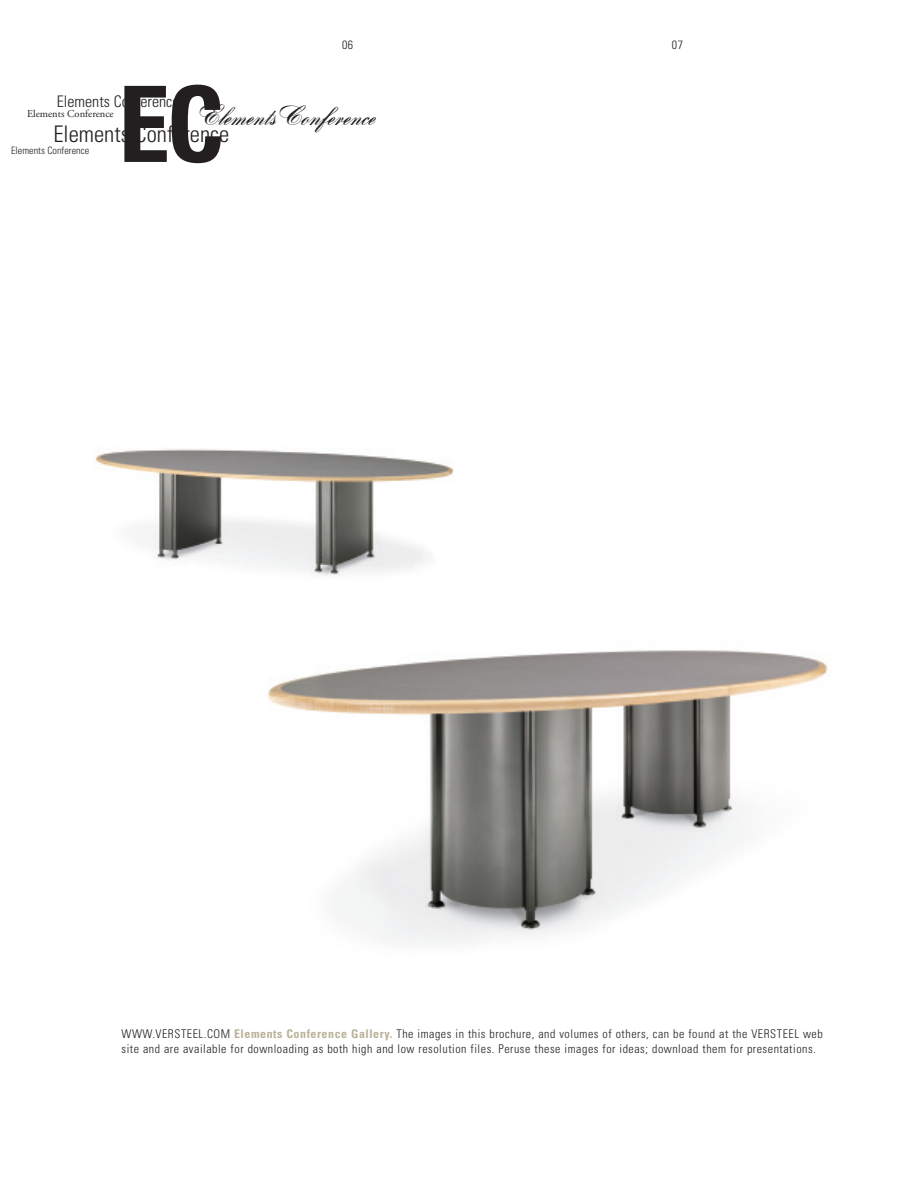
<style>
.page{position:relative;width:918px;height:1188px;background:#fff}
.page>*{position:absolute;margin:0;border:0;box-sizing:border-box;transform-origin:0 0}
.t1{font:700 condensed 105.3px "Univers";color:#231f20}
.t2{font:28.8px "OPTI Bank Script";color:#231f20}
.t3{font:300 condensed 22.95px "Univers";color:#231f20}
.t4{font:300 condensed 15.9px "Univers";color:#231f20}
.t5{font:300 condensed 12px/15px "Univers";letter-spacing:.045em;color:#231f20}
.t6{font:10.5px "Adobe Garamond";color:#231f20}
.t7{font:300 condensed 10.2px "Univers";color:#231f20}
.s1{font-weight:700;color:#b9b298}
</style>
<div class="page">
<img style="left:95px;top:449px;width:358px;height:127px">
<img style="left:268px;top:650px;width:560px;height:292px">
<p class="t5" style="left:342px;top:38px;width:13px">06</p>
<p class="t5" style="left:672px;top:38px;width:13px">07</p>
<h1 class="t1" style="left:118px;top:86px;width:108px">EC</h1>
<h3 class="t4" style="left:57px;top:96px;width:124px">Elements Conference</h3>
<p class="t6" style="left:27px;top:109px;width:88px">Elements Conference</p>
<h2 class="t2" style="left:199px;top:99px;width:181px">ElementsConference</h2>
<p class="t7" style="left:11px;top:146px;width:80px">Elements Conference</p>
<h3 class="t3" style="left:53px;top:126px;width:177px">Elements Conference</h3>
<p class="t5" style="left:122px;top:1028px;width:703px">WWW.VERSTEEL.COM <span class="s1">Elements Conference Gallery.</span> The images in this brochure, and volumes of others, can be found at the VERSTEEL web site and are available for downloading as both high and low resolution files. Peruse these images for ideas; download them for presentations.</p>
</div>
